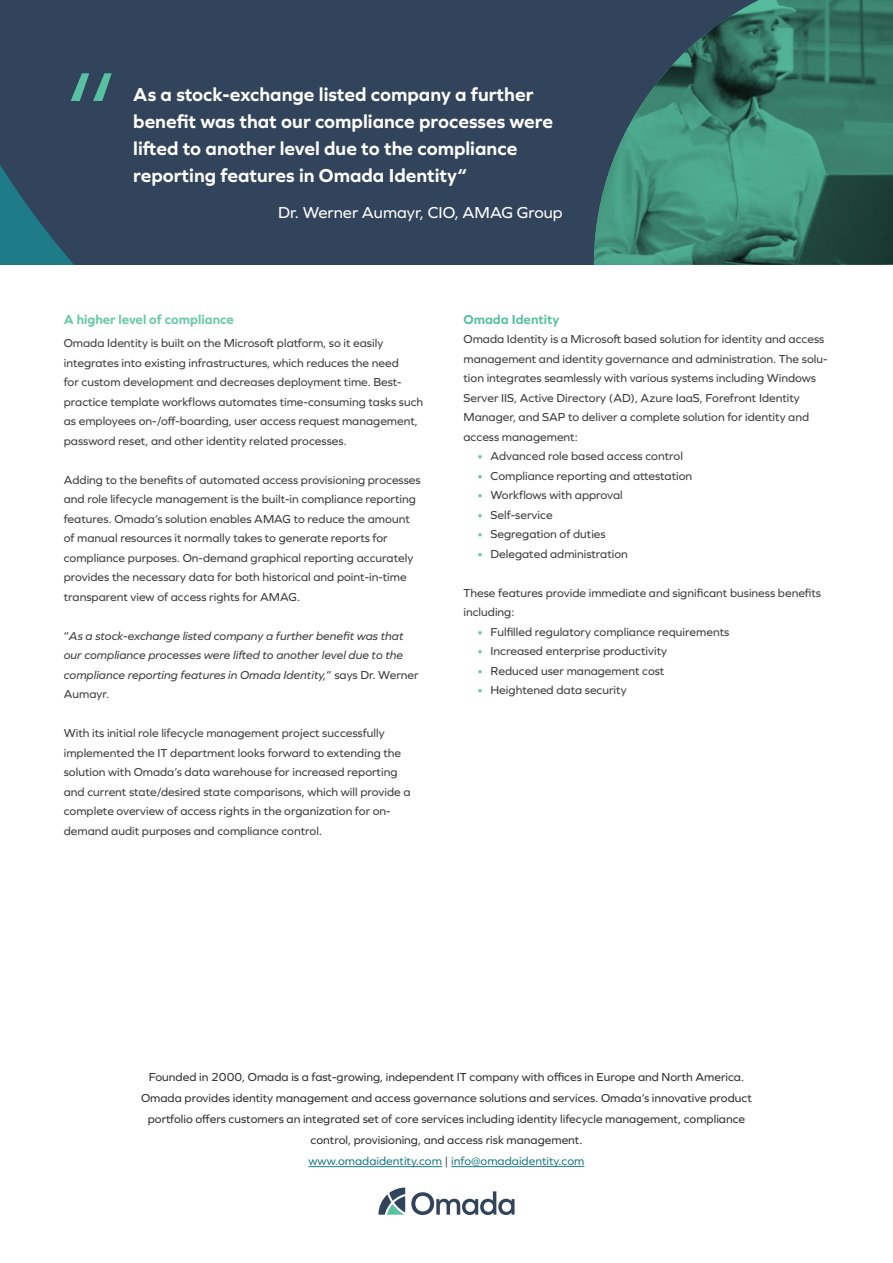
<style>
.page{position:relative;width:893px;height:1263px;background:#fff}
.page>*{position:absolute;margin:0;border:0;box-sizing:border-box;transform-origin:0 0}
.t1{font:132px "Graphie";color:#58c1a1}
.t2{font:700 19.5px/27px "Graphie";color:#fff}
.t3{font:16.5px "Graphie";color:#fff}
.t4{font:700 13.5px "Graphie";color:#69c7aa}
.t5{font:700 13.5px "Graphie";color:#58c1a1}
.t6{font:12px/19.5px "Graphie";color:#3e3e3f}
.Contact_us{font:12px/21px "Graphie";color:#323232;text-align:center}
.t7{font:italic 12px/19.5px "Graphie";color:#3e3e3f}
.Contact_us-2{font:12px "Graphie";color:#1e7c88}
.s1{font-style:normal}
.s2{color:#69c7aa}
.s3{color:#323232}
</style>
<div class="page">
<div style="left:0;top:0;width:893px;height:265px;background:#32445b"></div>
<svg style="left:0;top:165px;width:74px;height:100px"></svg>
<img style="left:594px;top:0;width:299px;height:265px">
<svg style="left:378px;top:1187px;width:27px;height:28px"></svg>
<svg style="left:411px;top:1191px;width:103px;height:24px"></svg>
<hr style="left:309px;top:1166px;width:133px;height:1px;background:#1e7c88">
<hr style="left:451px;top:1166px;width:68px;height:1px;background:#1e7c88">
<hr style="left:519px;top:1166px;width:65px;height:1px;background:#1e7c88">
<p class="t1" style="left:64px;top:40px;width:56px">“</p>
<p class="t2" style="left:133px;top:81px;width:421px">As a stock-exchange listed company a further benefit was that our compliance processes were lifted to another level due to the compliance reporting features in Omada Identity“</p>
<p class="t3" style="left:278px;top:203px;width:286px">Dr. Werner Aumayr, CIO, AMAG Group</p>
<p class="t4" style="left:64px;top:311px;width:172px">A higher level of compliance</p>
<p class="t6" style="left:64px;top:333px;width:361px">Omada Identity is built on the Microsoft platform, so it easily integrates into existing infrastructures, which reduces the need<br>for custom development and decreases deployment time. Best&shy;practice template workflows automates time-consuming tasks such as employees on-/off-boarding, user access request management, password reset, and other identity related processes.</p>
<p class="t6" style="left:64px;top:470px;width:358px">Adding to the benefits of automated access provisioning processes and role lifecycle management is the built-in compliance reporting features. Omada’s solution enables AMAG to reduce the amount of manual resources it normally takes to generate reports for compliance purposes. On-demand graphical reporting accurately provides the necessary data for both historical and point-in-time transparent view of access rights for AMAG.</p>
<p class="t7" style="left:64px;top:626px;width:356px"><span class="s1">“</span>As a stock-exchange listed company a further benefit was that our compliance processes were lifted to another level due to the compliance reporting features in Omada Identity,<span class="s1">” says Dr. Werner Aumayr.</span></p>
<p class="t6" style="left:64px;top:723px;width:348px">With its initial role lifecycle management project successfully implemented the IT department looks forward to extending the solution with Omada’s data warehouse for increased reporting and current state/desired state comparisons, which will provide a complete overview of access rights in the organization for on&shy;demand audit purposes and compliance control.</p>
<p class="t5" style="left:463px;top:311px;width:97px">Omada Identity</p>
<p class="t6" style="left:463px;top:329px;width:366px">Omada Identity is a Microsoft based solution for identity and access management and identity governance and administration. The solu&shy;tion integrates seamlessly with various systems including Windows Server IIS, Active Directory (AD), Azure IaaS, Forefront Identity Manager, and SAP to deliver a complete solution for identity and access management:</p>
<p class="t6" style="left:477px;top:446px;width:207px"><span class="s2">•</span> Advanced role based access control</p>
<p class="t6" style="left:477px;top:466px;width:217px"><span class="s2">•</span> Compliance reporting and attestation</p>
<p class="t6" style="left:477px;top:485px;width:147px"><span class="s2">•</span> Workflows with approval</p>
<p class="t6" style="left:477px;top:505px;width:77px"><span class="s2">•</span> Self-service</p>
<p class="t6" style="left:477px;top:524px;width:130px"><span class="s2">•</span> Segregation of duties</p>
<p class="t6" style="left:477px;top:544px;width:152px"><span class="s2">•</span> Delegated administration</p>
<p class="t6" style="left:463px;top:583px;width:359px">These features provide immediate and significant business benefits including:</p>
<p class="t6" style="left:477px;top:622px;width:254px"><span class="s2">•</span> Fulfilled regulatory compliance requirements</p>
<p class="t6" style="left:477px;top:641px;width:192px"><span class="s2">•</span> Increased enterprise productivity</p>
<p class="t6" style="left:477px;top:661px;width:189px"><span class="s2">•</span> Reduced user management cost</p>
<p class="t6" style="left:477px;top:680px;width:151px"><span class="s2">•</span> Heightened data security</p>
<p class="Contact_us" style="left:141px;top:1066px;width:612px">Founded in 2000, Omada is a fast-growing, independent IT company with offices in Europe and North America.<br>Omada provides identity management and access governance solutions and services. Omada’s innovative product portfolio offers customers an integrated set of core services including identity lifecycle management, compliance control, provisioning, and access risk management.</p>
<p class="Contact_us-2" style="left:309px;top:1154px;width:277px">www.omadaidentity.com <span class="s3">|</span> info@omadaidentity.com</p>
</div>
